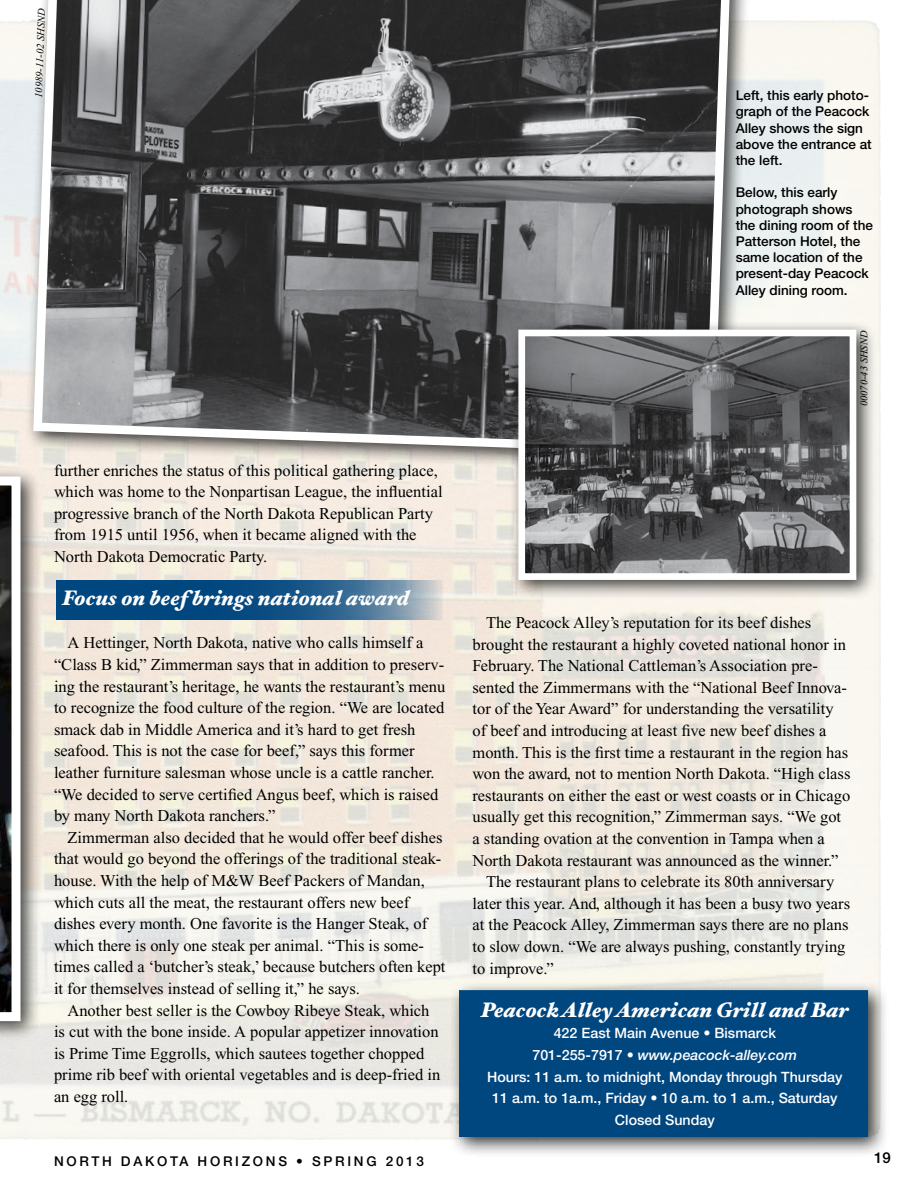
<style>
.page{position:relative;width:918px;height:1188px;background:#fff}
.page>*{position:absolute;margin:0;border:0;box-sizing:border-box;transform-origin:0 0}
.t1{font:italic 900 21px "Hoefler Text";color:#fff}
.t2{font:16.5px/21.6px "Times New Roman";color:#000}
.t3{font:500 15px "Helvetica Neue";color:#000}
.t4{font:500 14.25px/21.6px "Helvetica Neue";color:#fff;text-align:center}
.t5{font:500 13.5px/16.2px "Helvetica Neue";color:#000}
.t6{font:500 13.5px "Helvetica Neue";letter-spacing:.2em;color:#000}
.t7{font:italic 10.5px "Times New Roman";color:#000}
.s1{font-style:italic}
</style>
<div class="page">
<div style="left:0;top:467px;width:41px;height:575px;background:#000;opacity:.75"></div>
<svg style="left:0;top:476px;width:21px;height:545px"></svg>
<div style="left:24px;top:0;width:727px;height:475px;background:#000;opacity:.75"></div>
<svg style="left:29px;top:0;width:706px;height:459px;background:#616263"></svg>
<svg style="left:56px;top:580px;width:387px;height:40px;background:#255f8d"></svg>
<div style="left:449px;top:980px;width:440px;height:177px;background:#000;opacity:.75"></div>
<div style="left:459px;top:990px;width:409px;height:147px;background:#00467f"></div>
<div style="left:509px;top:320px;width:368px;height:281px;background:#000;opacity:.75"></div>
<img style="left:526px;top:338px;width:322px;height:234px">
<div style="left:518px;top:330px;width:338px;height:250px;border:7px solid #fff"></div>
<p class="t7" style="left:33px;top:98px;width:91px;rotate:-88deg">10989-11-02 SHSND</p>
<p class="t5" style="left:736px;top:87px;width:138px">Left, this early photo&shy;graph of the Peacock<br>Alley shows the sign above the entrance at the left.</p>
<p class="t5" style="left:736px;top:184px;width:139px">Below, this early photograph shows the dining room of the<br>Patterson Hotel, the same location of the present-day Peacock<br>Alley dining room.</p>
<p class="t7" style="left:858px;top:406px;width:77px;rotate:-90deg">00070-43 SHSND</p>
<p class="t2" style="left:54px;top:459px;width:390px">further enriches the status of this political gathering place, which was home to the Nonpartisan League, the influential progressive branch of the North Dakota Republican Party from 1915 until 1956, when it became aligned with the North Dakota Democratic Party.</p>
<p class="t1" style="left:63px;top:586px;width:348px">Focus on beefbrings national award</p>
<p class="t2" style="left:54px;top:632px;width:393px;text-indent:13px">A Hettinger, North Dakota, native who calls himself a “Class B kid,” Zimmerman says that in addition to preserv&shy;ing the restaurant’s heritage, he wants the restaurant’s menu to recognize the food culture of the region. “We are located smack dab in Middle America and it’s hard to get fresh seafood. This is not the case for beef,” says this former leather furniture salesman whose uncle is a cattle rancher. “We decided to serve certified Angus beef, which is raised by many North Dakota ranchers.”</p>
<p class="t2" style="left:54px;top:827px;width:393px;text-indent:13px">Zimmerman also decided that he would offer beef dishes that would go beyond the offerings of the traditional steak&shy;house. With the help of M&amp;W Beef Packers of Mandan, which cuts all the meat, the restaurant offers new beef dishes every month. One favorite is the Hanger Steak, of which there is only one steak per animal. “This is some&shy;times called a ‘butcher’s steak,’ because butchers often kept it for themselves instead of selling it,” he says.</p>
<p class="t2" style="left:54px;top:999px;width:388px;text-indent:13px">Another best seller is the Cowboy Ribeye Steak, which is cut with the bone inside. A popular appetizer innovation is Prime Time Eggrolls, which sautees together chopped prime rib beef with oriental vegetables and is deep-fried in an egg roll.</p>
<p class="t2" style="left:486px;top:612px;width:327px">The Peacock Alley’s reputation for its beef dishes</p>
<p class="t2" style="left:473px;top:633px;width:375px">brought the restaurant a highly coveted national honor in</p>
<p class="t2" style="left:473px;top:655px;width:347px">February. The National Cattleman’s Association pre-</p>
<p class="t2" style="left:473px;top:677px;width:376px">sented the Zimmermans with the “National Beef Innova-</p>
<p class="t2" style="left:473px;top:698px;width:363px">tor of the Year Award” for understanding the versatility</p>
<p class="t2" style="left:473px;top:720px;width:356px">of beef and introducing at least five new beef dishes a</p>
<p class="t2" style="left:473px;top:741px;width:377px">month. This is the first time a restaurant in the region has</p>
<p class="t2" style="left:473px;top:763px;width:379px">won the award, not to mention North Dakota. “High class</p>
<p class="t2" style="left:473px;top:785px;width:379px">restaurants on either the east or west coasts or in Chicago</p>
<p class="t2" style="left:473px;top:806px;width:370px">usually get this recognition,” Zimmerman says. “We got</p>
<p class="t2" style="left:473px;top:828px;width:354px">a standing ovation at the convention in Tampa when a</p>
<p class="t2" style="left:473px;top:849px;width:368px">North Dakota restaurant was announced as the winner.”</p>
<p class="t2" style="left:486px;top:871px;width:350px">The restaurant plans to celebrate its 80th anniversary</p>
<p class="t2" style="left:473px;top:893px;width:379px">later this year. And, although it has been a busy two years</p>
<p class="t2" style="left:473px;top:914px;width:377px">at the Peacock Alley, Zimmerman says there are no plans</p>
<p class="t2" style="left:473px;top:936px;width:375px">to slow down. “We are always pushing, constantly trying</p>
<p class="t2" style="left:473px;top:957px;width:83px">to improve.”</p>
<p class="t1" style="left:481px;top:997px;width:369px">Peacock Alley American Grill and Bar</p>
<p class="t4" style="left:487px;top:1022px;width:357px">422 East Main Avenue • Bismarck<br>701-255-7917 • <span class="s1">www.peacock-alley.com<br></span>Hours: 11 a.m. to midnight, Monday through Thursday 11 a.m. to 1a.m., Friday • 10 a.m. to 1 a.m., Saturday Closed Sunday</p>
<p class="t6" style="left:54px;top:1153px;width:371px">North Dakota H orizon s • Sprin g 2013</p>
<p class="t3" style="left:874px;top:1149px;width:18px">19</p>
</div>
